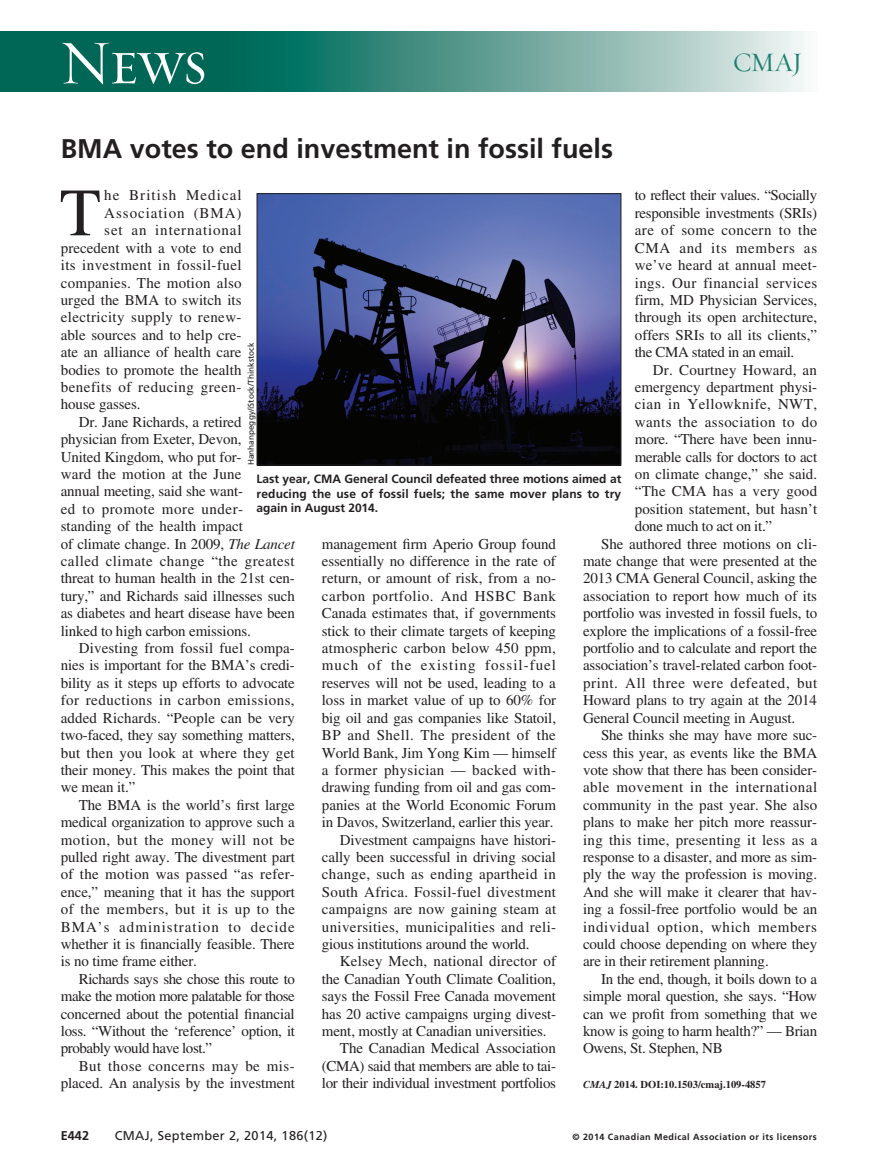
<style>
.page{position:relative;width:878px;height:1175px;background:#fff}
.page>*{position:absolute;margin:0;border:0;box-sizing:border-box;transform-origin:0 0}
.DC{font:67.5px "Times LT Std";color:#231f20}
.t1{font:63px "Requiem Display HTF Small Caps";color:#fff}
.T18{font:700 27px "Frutiger LT Std";color:#231f20}
.t2{font:27px "Requiem Display HTF Roman";color:#1d7e6f}
.DC-2{font:15px/17.4px "Times LT Std";letter-spacing:-.01em;color:#231f20;text-align:justify}
.DC-3{font:15px "Times LT Std";letter-spacing:.025em;color:#231f20}
.DC-4{font:15px "Times LT Std";letter-spacing:.035em;color:#231f20}
.DC-5{font:15px "Times LT Std";letter-spacing:.015em;color:#231f20}
.DC-6{font:15px "Times LT Std";letter-spacing:.06em;color:#231f20}
.DC-7{font:15px "Times LT Std";letter-spacing:.07em;color:#231f20}
.DC-8{font:15px "Times LT Std";letter-spacing:.065em;color:#231f20}
.t3{font:12.75px "Frutiger LT Std";letter-spacing:.025em;color:#231f20}
.t4{font:700 12.75px "Frutiger LT Std";color:#231f20}
.FIG{font:700 12px/14.2px "Frutiger LT Std";letter-spacing:.01em;color:#231f20;text-align:justify}
.DOI{font:700 10.5px "Times LT Std";color:#231f20}
.t5{font:700 9px "Frutiger LT Std";letter-spacing:.05em;color:#231f20}
.PC{font:8.25px "Frutiger LT Std";color:#231f20}
.s1{font-style:italic}
</style>
<div class="page">
<div style="left:0;top:32px;width:260px;height:60px;background:#006756"></div>
<div style="left:227px;top:32px;width:590px;height:60px;background:linear-gradient(to right,#005f4e,#f2f2f0)"></div>
<img style="left:258px;top:195px;width:361px;height:268px">
<div style="left:256px;top:193px;width:365px;height:272px;border:1px solid #231f20"></div>
<h2 class="t1" style="left:59px;top:26px;width:150px">News</h2>
<h3 class="t2" style="left:733px;top:46px;width:71px">CMAJ</h3>
<p class="T18" style="left:61px;top:133px;width:554px">BMA votes to end investment in fossil fuels</p>
<p class="DC" style="left:60px;top:175px;width:43px">T</p>
<p class="DC-7" style="left:104px;top:187px;width:139px">he British Medical</p>
<p class="DC-2" style="left:634px;top:187px;width:184px">to reflect their values. “Socially responsible investments (SRIs) are of some concern to the CMA and its members as we’ve heard at annual meet&shy;ings. Our financial services firm, MD Physician Services, through its open architecture, offers SRIs to all its clients,” the CMA stated in an email.</p>
<p class="DC-2" style="left:634px;top:361px;width:184px;text-indent:18px">Dr. Courtney Howard, an emergency department physi&shy;cian in Yellowknife, NWT, wants the association to do more. “There have been innu&shy;merable calls for doctors to act on climate change,” she said. “The CMA has a very good position statement, but hasn’t done much to act on it.”</p>
<p class="DC-2" style="left:583px;top:535px;width:236px;text-indent:18px">She authored three motions on cli&shy;mate change that were presented at the 2013 CMA General Council, asking the association to report how much of its portfolio was invested in fossil fuels, to explore the implications of a fossil-free portfolio and to calculate and report the association’s travel-related carbon foot&shy;print. All three were defeated, but Howard plans to try again at the 2014<br>General Council meeting in August.</p>
<p class="DC-2" style="left:583px;top:726px;width:236px;text-indent:18px">She thinks she may have more suc&shy;cess this year, as events like the BMA vote show that there has been consider&shy;able movement in the international community in the past year. She also plans to make her pitch more reassur&shy;ing this time, presenting it less as a response to a disaster, and more as sim&shy;ply the way the profession is moving.<br>And she will make it clearer that hav&shy;ing a fossil-free portfolio would be an individual option, which members could choose depending on where they are in their retirement planning.</p>
<p class="DC-2" style="left:583px;top:970px;width:236px;text-indent:18px">In the end, though, it boils down to a simple moral question, she says. “How can we profit from something that we know is going to harm health?” — Brian Owens, St. Stephen, NB</p>
<p class="DOI" style="left:583px;top:1078px;width:184px"><span class="s1">CMAJ</span> 2014. DOI:10.1503/cmaj.109-4857</p>
<p class="DC-8" style="left:104px;top:204px;width:139px">Association (BMA)</p>
<p class="DC-6" style="left:104px;top:222px;width:139px">set an international</p>
<p class="DC-2" style="left:61px;top:239px;width:182px">precedent with a vote to end</p>
<p class="DC-3" style="left:61px;top:257px;width:182px">its investment in fossil-fuel</p>
<p class="DC-5" style="left:61px;top:274px;width:182px">companies. The motion also</p>
<p class="DC-2" style="left:61px;top:291px;width:182px">urged the BMA to switch its</p>
<p class="DC-3" style="left:61px;top:309px;width:182px">electricity supply to renew-</p>
<p class="DC-2" style="left:61px;top:326px;width:182px">able sources and to help cre-</p>
<p class="DC-2" style="left:61px;top:343px;width:182px">ate an alliance of health care</p>
<p class="DC-2" style="left:61px;top:361px;width:182px">bodies to promote the health</p>
<p class="DC-4" style="left:61px;top:378px;width:182px">benefits of reducing green-</p>
<p class="DC-2" style="left:61px;top:395px;width:81px">house gasses.</p>
<p class="DC-2" style="left:61px;top:413px;width:236px;text-align:left;text-indent:18px">Dr. Jane Richards, a retired physician from Exeter, Devon,<br>United Kingdom, who put for-<br>ward the motion at the June<br>annual meeting, said she want-<br>ed to promote more under&shy;standing of the health impact<br>of climate change. In 2009, <span class="s1">The Lancet </span>called climate change “the greatest threat to human health in the 21st cen&shy;tury,” and Richards said illnesses such as diabetes and heart disease have been linked to high carbon emissions.</p>
<p class="DC-2" style="left:61px;top:639px;width:236px;text-indent:18px">Divesting from fossil fuel compa&shy;nies is important for the BMA’s credi&shy;bility as it steps up efforts to advocate for reductions in carbon emissions, added Richards. “People can be very two-faced, they say something matters, but then you look at where they get their money. This makes the point that we mean it.”</p>
<p class="DC-2" style="left:61px;top:796px;width:236px;text-indent:18px">The BMA is the world’s first large medical organization to approve such a motion, but the money will not be pulled right away. The divestment part of the motion was passed “as refer&shy;ence,” meaning that it has the support of the members, but it is up to the BMA’s administration to decide whether it is financially feasible. There is no time frame either.</p>
<p class="DC-2" style="left:61px;top:970px;width:236px;text-indent:18px">Richards says she chose this route to make the motion more palatable for those concerned about the potential financial loss. “Without the ‘reference’ option, it probably would have lost.”</p>
<p class="DC-2" style="left:61px;top:1057px;width:236px;text-align:right">But those concerns may be mis&shy;placed. An analysis by the investment</p>
<p class="PC" style="left:246px;top:465px;width:124px;rotate:-90deg">Hanhanpeggy/iStock/Thinkstock</p>
<p class="FIG" style="left:256px;top:472px;width:366px">Last year, CMA General Council defeated three motions aimed at reducing the use of fossil fuels; the same mover plans to try again in August 2014.</p>
<p class="DC-2" style="left:322px;top:535px;width:236px">management firm Aperio Group found essentially no difference in the rate of return, or amount of risk, from a no&shy;carbon portfolio. And HSBC Bank Canada estimates that, if governments stick to their climate targets of keeping atmospheric carbon below 450 ppm, much of the existing fossil-fuel reserves will not be used, leading to a loss in market value of up to 60% for big oil and gas companies like Statoil, BP and Shell. The president of the World Bank, Jim Yong Kim — himself a former physician — backed with&shy;drawing funding from oil and gas com&shy;panies at the World Economic Forum in Davos, Switzerland, earlier this year.</p>
<p class="DC-2" style="left:322px;top:830px;width:236px;text-indent:18px">Divestment campaigns have histori&shy;cally been successful in driving social change, such as ending apartheid in South Africa. Fossil-fuel divestment campaigns are now gaining steam at universities, municipalities and reli&shy;gious institutions around the world.</p>
<p class="DC-2" style="left:322px;top:952px;width:236px;text-indent:18px">Kelsey Mech, national director of the Canadian Youth Climate Coalition, says the Fossil Free Canada movement has 20 active campaigns urging divest&shy;ment, mostly at Canadian universities.</p>
<p class="DC-2" style="left:322px;top:1039px;width:236px;text-indent:18px">The Canadian Medical Association (CMA) said that members are able to tai&shy;lor their individual investment portfolios</p>
<p class="t4" style="left:61px;top:1127px;width:30px">E442</p>
<p class="t3" style="left:115px;top:1127px;width:214px">CMAJ, September 2, 2014, 186(12)</p>
<p class="t5" style="left:572px;top:1131px;width:246px">© 2014 Canadian Medical Association or its licensors</p>
</div>
